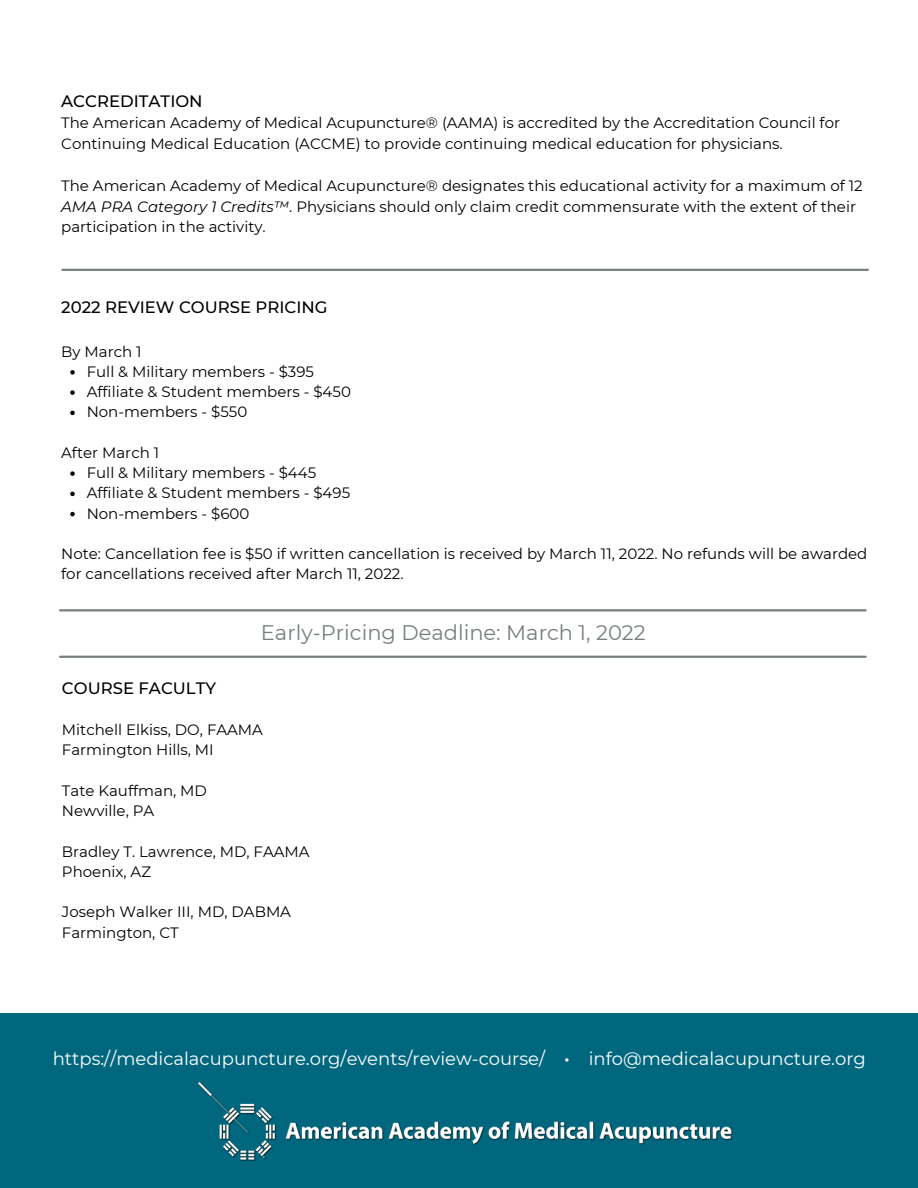
<style>
.page{position:relative;width:918px;height:1188px;background:#fff}
.page>*{position:absolute;margin:0;border:0;box-sizing:border-box;transform-origin:0 0}
.t1{font:21px "Montserrat";color:#777f80}
.t2{font:18px "Montserrat";color:#fff}
.t3{font:500 16.5px "Montserrat";color:#000}
.t4{font:15px/20.2px "Montserrat";color:#000}
.s1{font-style:italic}
.s2{font-weight:500}
</style>
<div class="page">
<svg style="left:70px;top:370px;width:5px;height:5px"></svg>
<svg style="left:70px;top:390px;width:5px;height:5px"></svg>
<svg style="left:70px;top:411px;width:5px;height:4px"></svg>
<svg style="left:70px;top:471px;width:5px;height:5px"></svg>
<svg style="left:70px;top:492px;width:5px;height:4px"></svg>
<svg style="left:70px;top:512px;width:5px;height:4px"></svg>
<hr style="left:60px;top:609px;width:806px;height:2px;background:#777f80">
<div style="left:0;top:1014px;width:918px;height:174px;background:#00677f"></div>
<img style="left:199px;top:1083px;width:533px;height:77px">
<hr style="left:62px;top:269px;width:806px;height:2px;background:#777f80">
<hr style="left:60px;top:656px;width:806px;height:2px;background:#777f80">
<p class="t3" style="left:61px;top:91px;width:143px">ACCREDITATION</p>
<p class="t4" style="left:61px;top:113px;width:780px">The American Academy of Medical Acupuncture® (AAMA) is accredited by the Accreditation Council for<br>Continuing Medical Education (ACCME) to provide continuing medical education for physicians.</p>
<p class="t4" style="left:61px;top:176px;width:803px">The American Academy of Medical Acupuncture® designates this educational activity for a maximum of 12<br><span class="s1">AMA PRA Category 1 Credits™</span>. Physicians should only claim credit commensurate with the extent of their participation in the activity.</p>
<p class="t3" style="left:61px;top:297px;width:268px">2022 REVIEW COURSE PRICING</p>
<p class="t4" style="left:61px;top:341px;width:82px">By March 1</p>
<p class="t4" style="left:87px;top:361px;width:229px">Full &amp; Military members - $395</p>
<p class="t4" style="left:87px;top:382px;width:266px">Affiliate &amp; Student members - $450</p>
<p class="t4" style="left:87px;top:402px;width:162px">Non-members - $550</p>
<p class="t4" style="left:61px;top:442px;width:100px">After March 1</p>
<p class="t4" style="left:87px;top:463px;width:231px">Full &amp; Military members - $445</p>
<p class="t4" style="left:87px;top:483px;width:265px">Affiliate &amp; Student members - $495</p>
<p class="t4" style="left:87px;top:503px;width:164px">Non-members - $600</p>
<p class="t4" style="left:61px;top:544px;width:808px">Note: Cancellation fee is $50 if written cancellation is received by March 11, 2022. No refunds will be awarded for cancellations received after March 11, 2022.</p>
<p class="t1" style="left:261px;top:619px;width:386px">Early-Pricing Deadline: March 1, 2022</p>
<p class="t3" style="left:62px;top:678px;width:156px">COURSE FACULTY</p>
<p class="t4" style="left:62px;top:720px;width:203px">Mitchell Elkiss, DO, FAAMA</p>
<p class="t4" style="left:62px;top:740px;width:153px">Farmington Hills, MI</p>
<p class="t4" style="left:62px;top:780px;width:147px">Tate Kauffman, MD</p>
<p class="t4" style="left:62px;top:801px;width:94px">Newville, PA</p>
<p class="t4" style="left:62px;top:841px;width:249px">Bradley T. Lawrence, MD, FAAMA</p>
<p class="t4" style="left:62px;top:861px;width:91px">Phoenix, AZ</p>
<p class="t4" style="left:62px;top:902px;width:231px">Joseph Walker III, MD, DABMA</p>
<p class="t4" style="left:62px;top:922px;width:118px">Farmington, CT</p>
<p class="t2" style="left:53px;top:1047px;width:815px">https://medicalacupuncture.org/events/review-course/ <span class="s2">•</span> info@medicalacupuncture.org</p>
</div>
